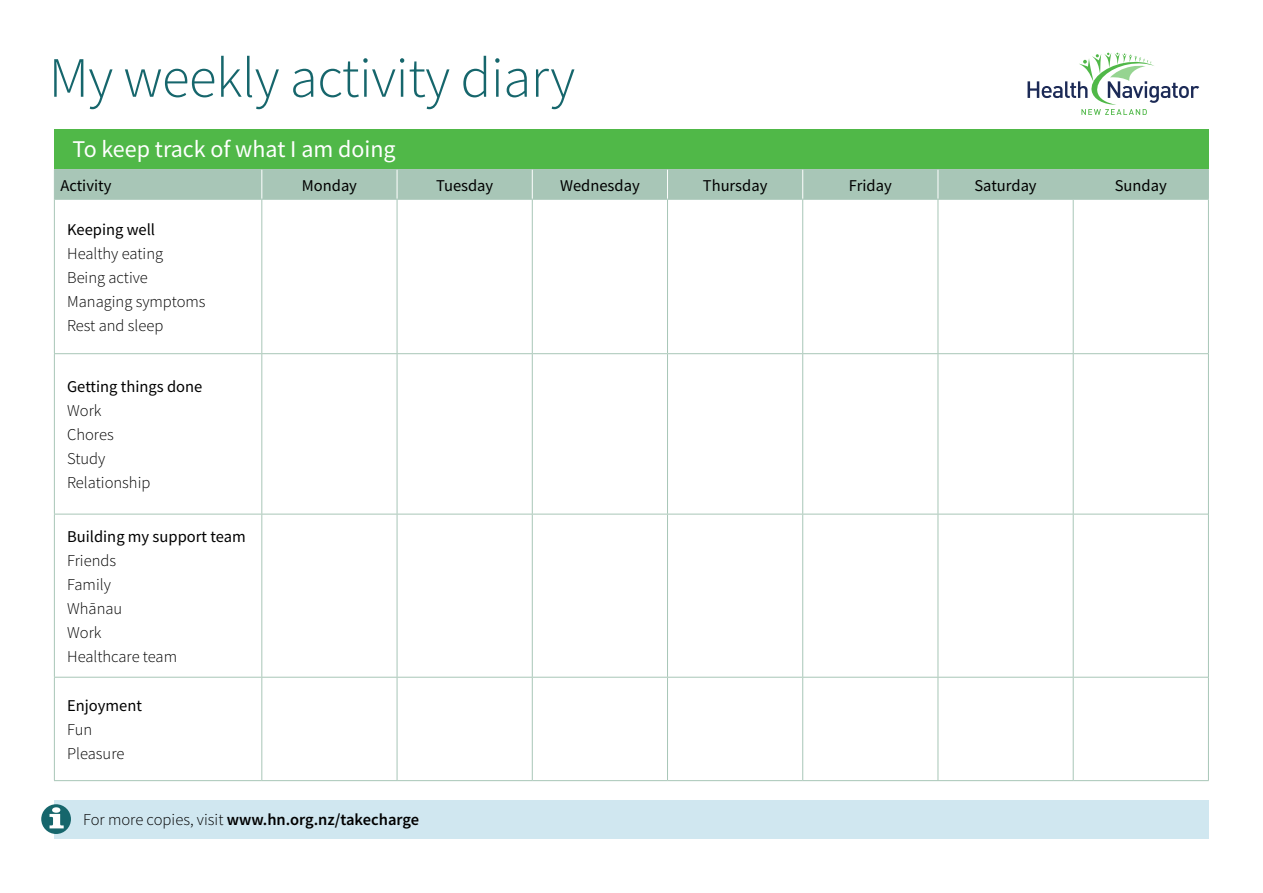
<style>
.page{position:relative;width:1263px;height:893px;background:#fff}
.page>*{position:absolute;margin:0;border:0;box-sizing:border-box;transform-origin:0 0}
.t1{font:300 57px "Source Sans Pro";letter-spacing:-.01em;color:#16666c}
.t2{font:24px "Source Sans Pro";color:#fff}
.t3{font:300 16.5px/24px "Source Sans Pro";color:#000}
.t4{font:16.5px "Source Sans Pro";color:#000}
.t5{font:600 16.5px "Source Sans Pro";color:#000}
.s1{font-weight:300}
</style>
<div class="page">
<svg style="left:1027px;top:53px;width:172px;height:62px"></svg>
<hr style="left:54px;top:199px;width:1px;height:154px;background:#a8c6b7">
<hr style="left:261px;top:200px;width:1px;height:153px;background:#a8c6b7">
<hr style="left:397px;top:200px;width:1px;height:153px;background:#a8c6b7">
<hr style="left:532px;top:200px;width:1px;height:153px;background:#a8c6b7">
<hr style="left:667px;top:200px;width:1px;height:153px;background:#a8c6b7">
<hr style="left:802px;top:200px;width:1px;height:153px;background:#a8c6b7">
<hr style="left:937px;top:200px;width:1px;height:153px;background:#a8c6b7">
<hr style="left:1073px;top:200px;width:1px;height:153px;background:#a8c6b7">
<hr style="left:54px;top:353px;width:208px;height:1px;background:#a8c6b7">
<hr style="left:54px;top:354px;width:1px;height:160px;background:#a8c6b7">
<hr style="left:262px;top:353px;width:135px;height:1px;background:#a8c6b7">
<hr style="left:261px;top:354px;width:1px;height:160px;background:#a8c6b7">
<hr style="left:397px;top:353px;width:135px;height:1px;background:#a8c6b7">
<hr style="left:397px;top:354px;width:1px;height:160px;background:#a8c6b7">
<hr style="left:532px;top:353px;width:135px;height:1px;background:#a8c6b7">
<hr style="left:532px;top:354px;width:1px;height:160px;background:#a8c6b7">
<hr style="left:667px;top:353px;width:136px;height:1px;background:#a8c6b7">
<hr style="left:667px;top:354px;width:1px;height:160px;background:#a8c6b7">
<hr style="left:803px;top:353px;width:135px;height:1px;background:#a8c6b7">
<hr style="left:802px;top:354px;width:1px;height:160px;background:#a8c6b7">
<hr style="left:938px;top:353px;width:135px;height:1px;background:#a8c6b7">
<hr style="left:937px;top:354px;width:1px;height:160px;background:#a8c6b7">
<hr style="left:1073px;top:353px;width:135px;height:1px;background:#a8c6b7">
<hr style="left:1073px;top:354px;width:1px;height:160px;background:#a8c6b7">
<hr style="left:54px;top:514px;width:208px;height:1px;background:#a8c6b7">
<hr style="left:54px;top:514px;width:1px;height:163px;background:#a8c6b7">
<hr style="left:262px;top:514px;width:135px;height:1px;background:#a8c6b7">
<hr style="left:261px;top:514px;width:1px;height:163px;background:#a8c6b7">
<hr style="left:397px;top:514px;width:135px;height:1px;background:#a8c6b7">
<hr style="left:397px;top:514px;width:1px;height:163px;background:#a8c6b7">
<hr style="left:532px;top:514px;width:135px;height:1px;background:#a8c6b7">
<hr style="left:532px;top:514px;width:1px;height:163px;background:#a8c6b7">
<hr style="left:667px;top:514px;width:136px;height:1px;background:#a8c6b7">
<hr style="left:667px;top:514px;width:1px;height:163px;background:#a8c6b7">
<hr style="left:803px;top:514px;width:135px;height:1px;background:#a8c6b7">
<hr style="left:802px;top:514px;width:1px;height:163px;background:#a8c6b7">
<hr style="left:938px;top:514px;width:135px;height:1px;background:#a8c6b7">
<hr style="left:937px;top:514px;width:1px;height:163px;background:#a8c6b7">
<hr style="left:1073px;top:514px;width:135px;height:1px;background:#a8c6b7">
<hr style="left:1073px;top:514px;width:1px;height:163px;background:#a8c6b7">
<hr style="left:54px;top:677px;width:208px;height:1px;background:#a8c6b7">
<hr style="left:54px;top:678px;width:1px;height:102px;background:#a8c6b7">
<hr style="left:262px;top:677px;width:135px;height:1px;background:#a8c6b7">
<hr style="left:261px;top:678px;width:1px;height:102px;background:#a8c6b7">
<hr style="left:397px;top:677px;width:135px;height:1px;background:#a8c6b7">
<hr style="left:397px;top:678px;width:1px;height:102px;background:#a8c6b7">
<hr style="left:532px;top:677px;width:135px;height:1px;background:#a8c6b7">
<hr style="left:532px;top:678px;width:1px;height:102px;background:#a8c6b7">
<hr style="left:667px;top:677px;width:136px;height:1px;background:#a8c6b7">
<hr style="left:667px;top:678px;width:1px;height:102px;background:#a8c6b7">
<hr style="left:803px;top:677px;width:135px;height:1px;background:#a8c6b7">
<hr style="left:802px;top:678px;width:1px;height:102px;background:#a8c6b7">
<hr style="left:938px;top:677px;width:135px;height:1px;background:#a8c6b7">
<hr style="left:937px;top:678px;width:1px;height:102px;background:#a8c6b7">
<hr style="left:1073px;top:677px;width:135px;height:1px;background:#a8c6b7">
<hr style="left:1073px;top:678px;width:1px;height:102px;background:#a8c6b7">
<hr style="left:54px;top:780px;width:208px;height:1px;background:#a8c6b7">
<hr style="left:262px;top:780px;width:135px;height:1px;background:#a8c6b7">
<hr style="left:397px;top:780px;width:135px;height:1px;background:#a8c6b7">
<hr style="left:532px;top:780px;width:135px;height:1px;background:#a8c6b7">
<hr style="left:667px;top:780px;width:136px;height:1px;background:#a8c6b7">
<hr style="left:803px;top:780px;width:135px;height:1px;background:#a8c6b7">
<hr style="left:938px;top:780px;width:135px;height:1px;background:#a8c6b7">
<hr style="left:1073px;top:780px;width:136px;height:1px;background:#a8c6b7">
<hr style="left:55px;top:199px;width:207px;height:1px;background:#a8c7b8">
<hr style="left:262px;top:199px;width:135px;height:1px;background:#a8c7b8">
<hr style="left:397px;top:199px;width:135px;height:1px;background:#a8c7b8">
<hr style="left:532px;top:199px;width:135px;height:1px;background:#a8c7b8">
<hr style="left:667px;top:199px;width:136px;height:1px;background:#a8c7b8">
<hr style="left:803px;top:199px;width:135px;height:1px;background:#a8c7b8">
<hr style="left:938px;top:199px;width:135px;height:1px;background:#a8c7b8">
<hr style="left:1073px;top:199px;width:136px;height:1px;background:#a8c7b8">
<hr style="left:1208px;top:200px;width:1px;height:154px;background:#a8c7b8">
<hr style="left:1208px;top:354px;width:1px;height:160px;background:#a8c7b8">
<hr style="left:1208px;top:514px;width:1px;height:163px;background:#a8c7b8">
<hr style="left:1208px;top:677px;width:1px;height:103px;background:#a8c7b8">
<div style="left:54px;top:169px;width:1155px;height:30px;background:#a8c6b7"></div>
<div style="left:54px;top:129px;width:1155px;height:40px;background:#50b848"></div>
<div style="left:54px;top:800px;width:1155px;height:39px;background:#d0e7f0"></div>
<svg style="left:41px;top:804px;width:30px;height:30px"></svg>
<svg style="left:50px;top:807px;width:14px;height:21px"></svg>
<h1 class="t1" style="left:49px;top:43px;width:528px">My weekly activity diary</h1>
<h2 class="t2" style="left:72px;top:134px;width:325px">To keep track of what I am doing</h2>
<p class="t4" style="left:60px;top:175px;width:53px">Activity</p>
<p class="t4" style="left:302px;top:175px;width:57px">Monday</p>
<p class="t4" style="left:436px;top:175px;width:59px">Tuesday</p>
<p class="t4" style="left:560px;top:175px;width:81px">Wednesday</p>
<p class="t4" style="left:703px;top:175px;width:66px">Thursday</p>
<p class="t4" style="left:849px;top:175px;width:44px">Friday</p>
<p class="t4" style="left:974px;top:175px;width:64px">Saturday</p>
<p class="t4" style="left:1115px;top:175px;width:53px">Sunday</p>
<p class="t4" style="left:67px;top:219px;width:90px">Keeping well</p>
<p class="t3" style="left:67px;top:241px;width:140px">Healthy eating<br>Being active<br>Managing symptoms<br>Rest and sleep</p>
<p class="t4" style="left:67px;top:376px;width:137px">Getting things done</p>
<p class="t3" style="left:67px;top:399px;width:85px">Work<br>Chores<br>Study<br>Relationship</p>
<p class="t4" style="left:67px;top:526px;width:180px">Building my support team</p>
<p class="t3" style="left:67px;top:548px;width:112px">Friends<br>Family<br>Whānau<br>Work<br>Healthcare team</p>
<p class="t4" style="left:67px;top:695px;width:76px">Enjoyment</p>
<p class="t3" style="left:67px;top:718px;width:59px">Fun<br>Pleasure</p>
<p class="t5" style="left:83px;top:809px;width:338px"><span class="s1">For more copies, visit</span> www.hn.org.nz/takecharge</p>
</div>
